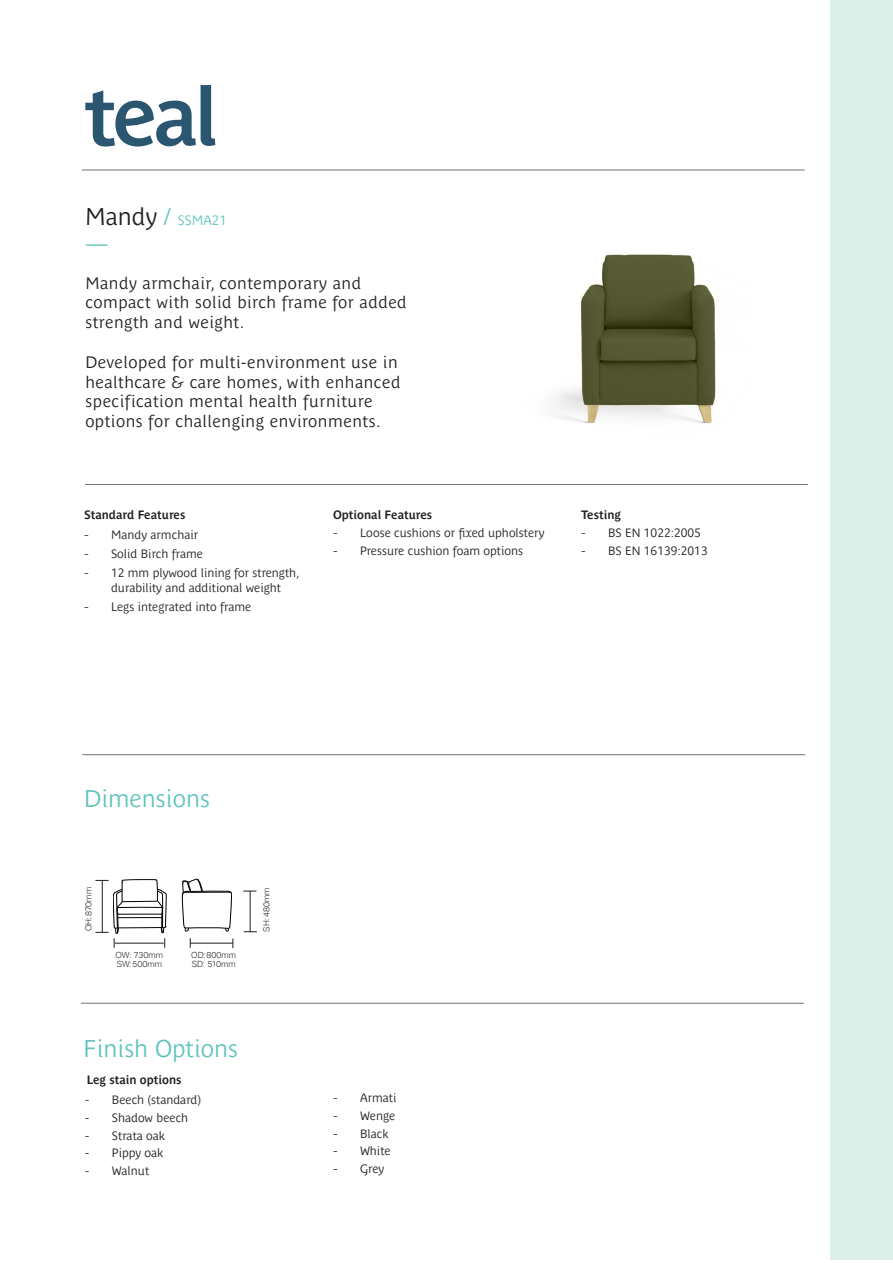
<style>
.page{position:relative;width:893px;height:1263px;background:#fff}
.page>*{position:absolute;margin:0;border:0;box-sizing:border-box;transform-origin:0 0}
.t1{font:24px "Parisine Plus Std Gris";color:#61c5bc}
.t2{font:21px "Parisine Plus Std Gris";color:#61c5bc}
.Body_Text{font:16.5px/19.8px "Parisine Plus Std Gris";letter-spacing:.03em;color:#231f20}
.t3{font:13.5px "Parisine Plus Std Gris";color:#61c5bc}
.t4{font:12px/15px "Parisine Plus Std Gris";color:#231f20}
.TEXT{font:700 12px "Parisine Plus Std Gris";color:#231f20}
.Bold_Subheading{font:700 12px "Parisine Plus Std Gris";color:#231f20}
.Dimensions{font:300 8.55px "Aktiv Grotesk";letter-spacing:-.005em;color:#231f20}
.s1{font-size:24px;color:#231f20}
.s2{font-size:24px}
.s3{font-family:"Aktiv Grotesk";font-weight:300}
</style>
<div class="page">
<hr style="left:82px;top:170px;width:723px;height:1px;background:#6d7578">
<hr style="left:85px;top:484px;width:723px;height:1px;background:#6d7578">
<img style="left:554px;top:254px;width:162px;height:170px">
<svg style="left:85px;top:85px;width:130px;height:61px"></svg>
<div style="left:831px;top:0;width:62px;height:1259px;background:#dcefe9"></div>
<hr style="left:82px;top:754px;width:723px;height:1px;background:#6d7578">
<hr style="left:81px;top:1003px;width:723px;height:1px;background:#6d7578">
<hr style="left:190px;top:943px;width:43px;height:1px;background:#231f20">
<svg style="left:182px;top:878px;width:50px;height:53px"></svg>
<svg style="left:95px;top:879px;width:71px;height:69px"></svg>
<hr style="left:102px;top:880px;width:1px;height:52px;background:#231f20">
<svg style="left:244px;top:931px;width:13px;height:1px"></svg>
<svg style="left:243px;top:891px;width:13px;height:1px"></svg>
<hr style="left:250px;top:891px;width:1px;height:41px;background:#231f20">
<p class="t3" style="left:85px;top:213px;width:143px"><span class="s1">Mandy</span> <span class="s2">/</span> SSMA21</p>
<p class="t2" style="left:85px;top:231px;width:25px">—</p>
<p class="Body_Text" style="left:85px;top:273px;width:323px">Mandy armchair, contemporary and compact with solid birch frame for added strength and weight.</p>
<p class="Body_Text" style="left:85px;top:352px;width:317px">Developed for multi-environment use in healthcare &amp; care homes, with enhanced specification mental health furniture options for challenging environments.</p>
<p class="TEXT" style="left:84px;top:508px;width:103px">Standard Features</p>
<p class="t4" style="left:84px;top:527px;width:116px"><span class="s3">-</span> Mandy armchair</p>
<p class="t4" style="left:84px;top:546px;width:120px"><span class="s3">-</span> Solid Birch frame</p>
<p class="t4" style="left:111px;top:565px;width:190px;text-indent:-27px"><span class="s3">-</span> 12 mm plywood lining for strength, durability and additional weight</p>
<p class="t4" style="left:84px;top:600px;width:169px"><span class="s3">-</span> Legs integrated into frame</p>
<p class="TEXT" style="left:333px;top:508px;width:101px">Optional Features</p>
<p class="t4" style="left:333px;top:525px;width:213px"><span class="s3">-</span> Loose cushions or fixed upholstery</p>
<p class="t4" style="left:333px;top:543px;width:191px"><span class="s3">-</span> Pressure cushion foam options</p>
<p class="TEXT" style="left:581px;top:508px;width:41px">Testing</p>
<p class="t4" style="left:581px;top:525px;width:121px"><span class="s3">-</span> BS EN 1022:2005</p>
<p class="t4" style="left:581px;top:543px;width:128px"><span class="s3">-</span> BS EN 16139:2013</p>
<p class="t1" style="left:84px;top:785px;width:127px">Dimensions</p>
<p class="Dimensions" style="left:84px;top:931px;width:46px;rotate:-90deg">OH: 870mm</p>
<p class="Dimensions" style="left:116px;top:950px;width:49px">OW: 730mm</p>
<p class="Dimensions" style="left:117px;top:959px;width:47px">SW: 500mm</p>
<p class="Dimensions" style="left:191px;top:950px;width:46px">OD: 800mm</p>
<p class="Dimensions" style="left:192px;top:959px;width:46px">SD: 510mm</p>
<p class="Dimensions" style="left:262px;top:931px;width:45px;rotate:-90deg">SH: 480mm</p>
<p class="t1" style="left:84px;top:1034px;width:156px">Finish Options</p>
<p class="Bold_Subheading" style="left:87px;top:1072px;width:96px">Leg stain options</p>
<p class="t4" style="left:85px;top:1092px;width:117px"><span class="s3">-</span> Beech (standard)</p>
<p class="t4" style="left:85px;top:1110px;width:105px"><span class="s3">-</span> Shadow beech</p>
<p class="t4" style="left:85px;top:1128px;width:82px"><span class="s3">-</span> Strata oak</p>
<p class="t4" style="left:85px;top:1146px;width:80px"><span class="s3">-</span> Pippy oak</p>
<p class="t4" style="left:85px;top:1163px;width:66px"><span class="s3">-</span> Walnut</p>
<p class="t4" style="left:333px;top:1090px;width:65px"><span class="s3">-</span> Armati</p>
<p class="t4" style="left:333px;top:1108px;width:64px"><span class="s3">-</span> Wenge</p>
<p class="t4" style="left:333px;top:1126px;width:57px"><span class="s3">-</span> Black</p>
<p class="t4" style="left:333px;top:1144px;width:59px"><span class="s3">-</span> White</p>
<p class="t4" style="left:333px;top:1161px;width:53px"><span class="s3">-</span> Grey</p>
</div>
